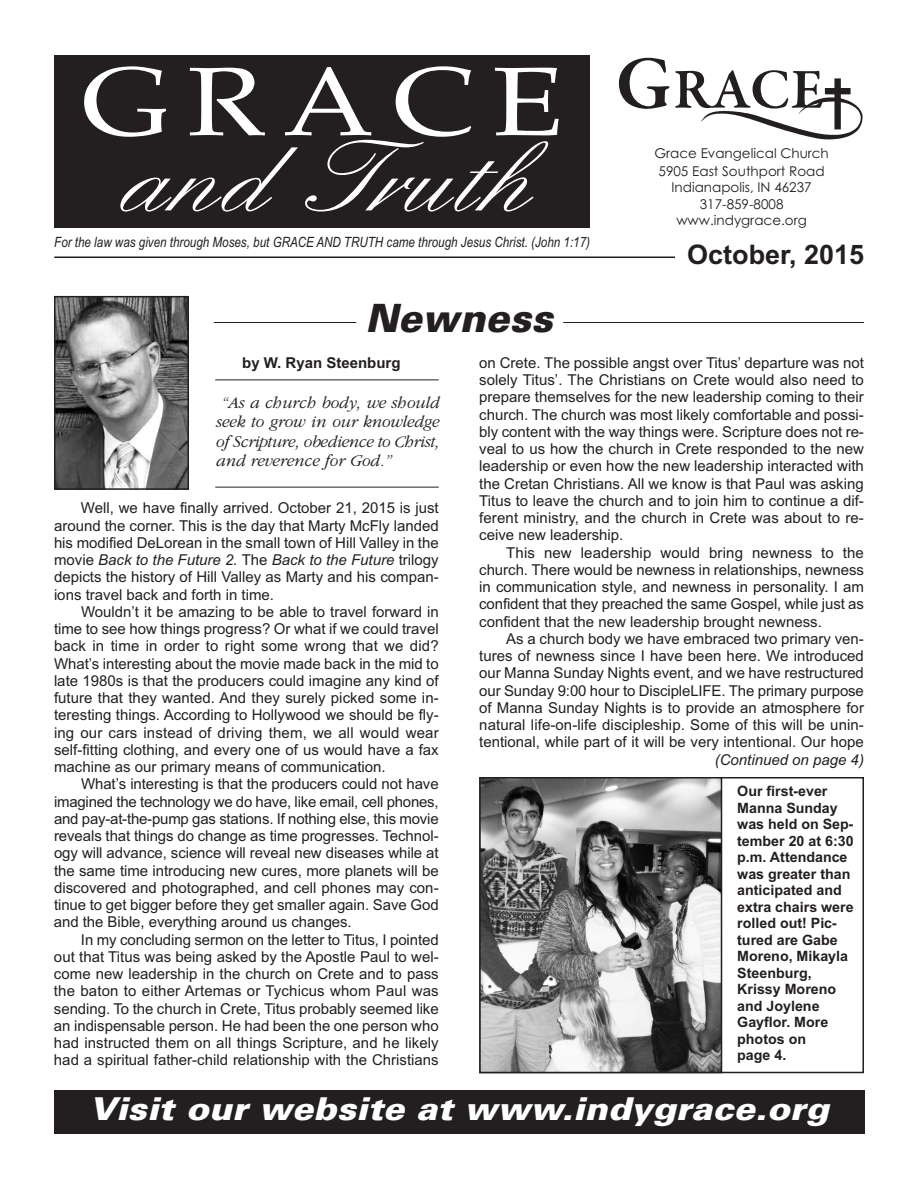
<style>
.page{position:relative;width:918px;height:1188px;background:#fff}
.page>*{position:absolute;margin:0;border:0;box-sizing:border-box;transform-origin:0 0}
.t1{font:105px "Englische Sch T";color:#fff;scale:1.1 1}
.t2{font:97.5px "Palatino";letter-spacing:.15em;color:#fff;scale:1.2 1}
.t3{font:57.3px "Garamond Premr Pro Smbd+RAGSDP";color:#231f20}
.t4{font:italic 900 39px "Univers";letter-spacing:.005em;color:#231f20}
.t5{font:italic 900 31.5px "Univers";letter-spacing:.005em;color:#fff;scale:1.1 1}
.t6{font:700 27px "Arial";color:#231f20}
.t7{font:italic 16.8px/19.5px "Garnet";letter-spacing:-.02em;color:#231f20;text-align:justify}
.t8{font:15px/17.2px "Arial";color:#231f20;text-align:justify}
.t9{font:15px "Arial Italic MT OTF";color:#231f20}
.t10{font:15px "Arial Bold MT OTF";color:#231f20}
.t11{font:14.25px/16.5px "Arial Bold MT OTF";color:#231f20}
.t12{font:italic 14.1px "Arial Narrow";color:#231f20}
.t13{font:13.5px/16.5px "Century Gothic";color:#231f20;text-align:center}
.s1{font-size:76.5px}
.s2{font-family:"Arial"}
</style>
<div class="page">
<div style="left:54px;top:1090px;width:810px;height:44px;background:#231f20"></div>
<div style="left:54px;top:55px;width:536px;height:173px;background:#231f20"></div>
<img style="left:701px;top:94px;width:162px;height:46px">
<div style="left:834px;top:78px;width:7px;height:51px;background:#231f20"></div>
<div style="left:825px;top:88px;width:26px;height:6px;background:#231f20"></div>
<hr style="left:54px;top:256px;width:621px;height:2px;background:#231f20">
<img style="left:57px;top:299px;width:129px;height:188px">
<div style="left:54px;top:296px;width:135px;height:194px;border:2px solid #231f20"></div>
<hr style="left:215px;top:380px;width:224px;height:1px;background:#231f20">
<hr style="left:215px;top:487px;width:224px;height:1px;background:#231f20">
<hr style="left:563px;top:322px;width:301px;height:1px;background:#231f20">
<img style="left:482px;top:780px;width:237px;height:290px">
<div style="left:479px;top:777px;width:243px;height:296px;border:2px solid #231f20"></div>
<hr style="left:214px;top:322px;width:142px;height:1px;background:#231f20">
<h2 class="t2" style="left:80px;top:45px;width:404px">GRACE</h2>
<h1 class="t1" style="left:116px;top:113px;width:377px">and Truth</h1>
<p class="t12" style="left:54px;top:234px;width:537px">For the law was given through Moses, but GRACE AND TRUTH came through Jesus Christ. (John 1:17)</p>
<h3 class="t3" style="left:615px;top:67px;width:210px"><span class="s1">G</span>RACE</h3>
<p class="t13" style="left:654px;top:144px;width:176px;line-height:18px">Grace Evangelical Church<br>5905 East Southport Road</p>
<p class="t13" style="left:672px;top:179px;width:142px">Indianapolis, IN 46237<br>317-859-8008 www.indygrace.org</p>
<h3 class="t6" style="left:687px;top:239px;width:179px">October, 2015</h3>
<h3 class="t4" style="left:366px;top:304px;width:189px">Newness</h3>
<p class="t10" style="left:242px;top:354px;width:160px">by W. Ryan Steenburg</p>
<p class="t8" style="left:479px;top:354px;width:386px">on Crete. The possible angst over Titus’ departure was not solely Titus’. The Christians on Crete would also need to prepare themselves for the new leadership coming to their church. The church was most likely comfortable and possi&shy;bly content with the way things were. Scripture does not re&shy;veal to us how the church in Crete responded to the new leadership or even how the new leadership interacted with the Cretan Christians. All we know is that Paul was asking Titus to leave the church and to join him to continue a dif&shy;ferent ministry, and the church in Crete was about to re&shy;ceive new leadership.</p>
<p class="t8" style="left:479px;top:544px;width:386px;text-indent:27px">This new leadership would bring newness to the church. There would be newness in relationships, newness in communication style, and newness in personality. I am confident that they preached the same Gospel, while just as confident that the new leadership brought newness.</p>
<p class="t8" style="left:479px;top:630px;width:386px;text-indent:27px">As a church body we have embraced two primary ven&shy;tures of newness since I have been here. We introduced our Manna Sunday Nights event, and we have restructured our Sunday 9:00 hour to DiscipleLIFE. The primary purpose of Manna Sunday Nights is to provide an atmosphere for natural life-on-life discipleship. Some of this will be unin&shy;tentional, while part of it will be very intentional. Our hope</p>
<p class="t7" style="left:215px;top:393px;width:225px">“As a church body, we should seek to grow in our knowledge of Scripture, obedience to Christ, and reverence for God.”</p>
<p class="t8" style="left:54px;top:500px;width:386px;text-indent:27px">Well, we have finally arrived. October 21, 2015 is just around the corner. This is the day that Marty McFly landed his modified DeLorean in the small town of Hill Valley in the</p>
<p class="t9" style="left:54px;top:551px;width:386px"><span class="s2">movie</span> Back to the Future 2. <span class="s2">The</span> Back to the Future <span class="s2">trilogy</span></p>
<p class="t8" style="left:54px;top:569px;width:386px">depicts the history of Hill Valley as Marty and his compan&shy;ions travel back and forth in time.</p>
<p class="t8" style="left:54px;top:603px;width:386px;text-indent:27px">Wouldn’t it be amazing to be able to travel forward in time to see how things progress? Or what if we could travel back in time in order to right some wrong that we did?<br>What’s interesting about the movie made back in the mid to late 1980s is that the producers could imagine any kind of future that they wanted. And they surely picked some in&shy;teresting things. According to Hollywood we should be fly&shy;ing our cars instead of driving them, we all would wear self-fitting clothing, and every one of us would have a fax machine as our primary means of communication.</p>
<p class="t8" style="left:54px;top:776px;width:386px;text-indent:27px">What’s interesting is that the producers could not have imagined the technology we do have, like email, cell phones, and pay-at-the-pump gas stations. If nothing else, this movie reveals that things do change as time progresses. Technol&shy;ogy will advance, science will reveal new diseases while at the same time introducing new cures, more planets will be discovered and photographed, and cell phones may con&shy;tinue to get bigger before they get smaller again. Save God and the Bible, everything around us changes.</p>
<p class="t8" style="left:54px;top:931px;width:386px;text-indent:27px">In my concluding sermon on the letter to Titus, I pointed out that Titus was being asked by the Apostle Paul to wel&shy;come new leadership in the church on Crete and to pass the baton to either Artemas or Tychicus whom Paul was sending. To the church in Crete, Titus probably seemed like an indispensable person. He had been the one person who had instructed them on all things Scripture, and he likely had a spiritual father-child relationship with the Christians</p>
<p class="t9" style="left:715px;top:751px;width:151px">(Continued on page 4)</p>
<p class="t11" style="left:737px;top:783px;width:118px">Our first-ever<br>Manna Sunday was held on Sep&shy;tember 20 at 6:30 p.m. Attendance was greater than anticipated and extra chairs were rolled out! Pic&shy;tured are Gabe<br>Moreno, Mikayla<br>Steenburg,<br>Krissy Moreno and Joylene<br>Gayflor. More photos on<br>page 4.</p>
<h3 class="t5" style="left:90px;top:1097px;width:673px">Visit our website at www.indygrace.org</h3>
</div>
